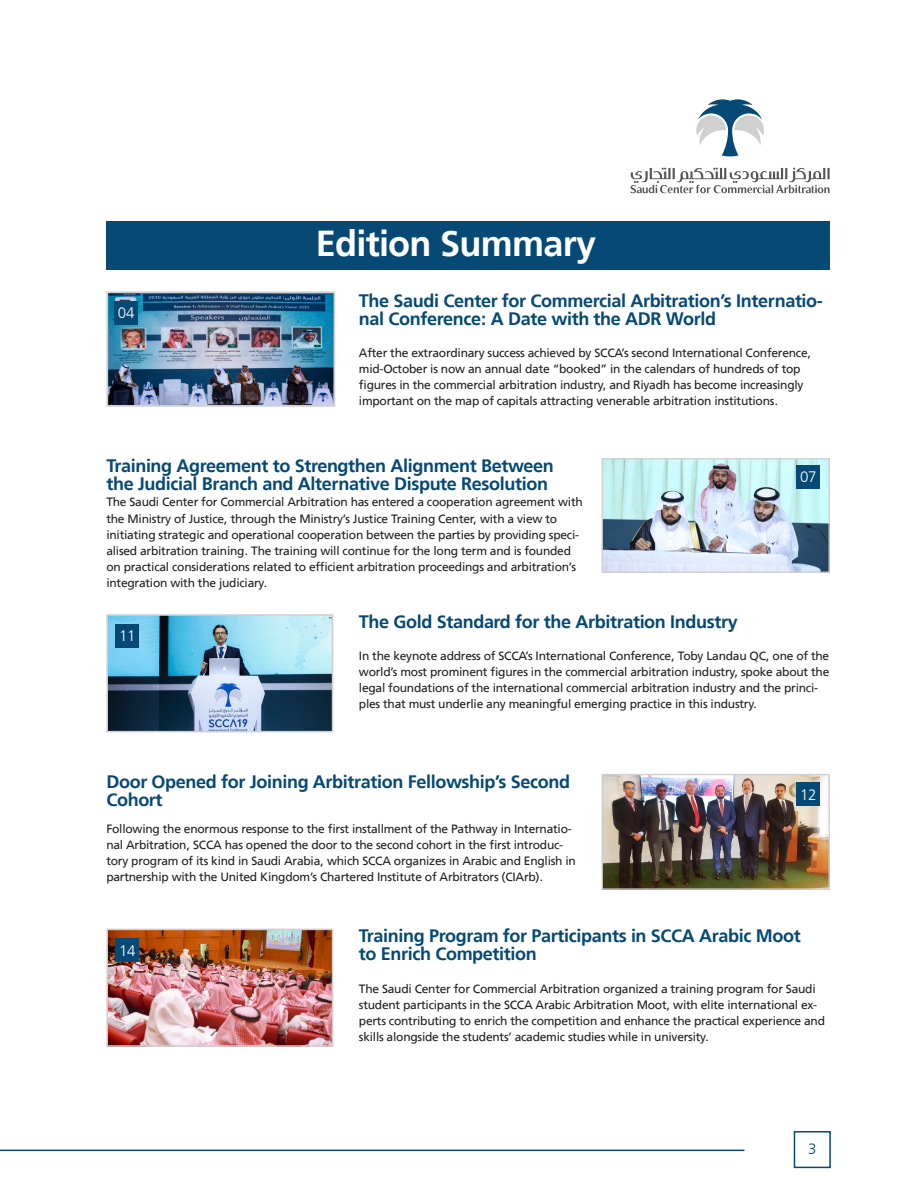
<style>
.page{position:relative;width:915px;height:1191px;background:#fff}
.page>*{position:absolute;margin:0;border:0;box-sizing:border-box;transform-origin:0 0}
.t1{font:700 36px "Frutiger LT Arabic 65";letter-spacing:-.02em;color:#fff}
.t2{font:700 18px/18px "Frutiger LT Arabic 65";letter-spacing:-.02em;color:#064975}
.t3{font:300 15.15px "Frutiger LT Arabic 45";letter-spacing:-.02em;color:#fff}
.t4{font:300 15px "Frutiger LT Arabic 45";color:#064975}
.t5{font:12px/16px "Frutiger LT Arabic 55 Roman";letter-spacing:-.02em;color:#231f20}
</style>
<div class="page">
<svg style="left:696px;top:99px;width:67px;height:57px"></svg>
<svg style="left:630px;top:168px;width:199px;height:25px"></svg>
<div style="left:793px;top:1131px;width:37px;height:37px;border:2px solid #064975"></div>
<hr style="left:0;top:1149px;width:744px;height:2px;background:#064975">
<img style="left:603px;top:460px;width:224px;height:111px">
<div style="left:601px;top:458px;width:228px;height:115px;border:1px solid #d1cfd0"></div>
<div style="left:106px;top:221px;width:723px;height:49px;background:#064975"></div>
<img style="left:109px;top:617px;width:221px;height:112px">
<div style="left:106px;top:614px;width:227px;height:118px;border:2px solid #d1cfd0"></div>
<div style="left:115px;top:624px;width:24px;height:24px;background:#064975"></div>
<img style="left:109px;top:294px;width:223px;height:110px">
<div style="left:106px;top:291px;width:229px;height:116px;border:2px solid #d1cfd0"></div>
<div style="left:114px;top:301px;width:24px;height:24px;background:#064975"></div>
<img style="left:603px;top:776px;width:224px;height:111px">
<div style="left:601px;top:774px;width:228px;height:115px;border:1px solid #d1cfd0"></div>
<div style="left:796px;top:782px;width:23px;height:24px;background:#064975"></div>
<div style="left:796px;top:465px;width:23px;height:24px;background:#064975"></div>
<img style="left:109px;top:931px;width:221px;height:112px">
<div style="left:106px;top:928px;width:227px;height:118px;border:2px solid #d1cfd0"></div>
<div style="left:115px;top:938px;width:24px;height:24px;background:#064975"></div>
<p class="t3" style="left:118px;top:301px;width:18px">04</p>
<p class="t1" style="left:316px;top:214px;width:282px">Edition Summary</p>
<p class="t2" style="left:359px;top:291px;width:465px">The Saudi Center for Commercial Arbitration’s Internatio&shy;nal Conference: A Date with the ADR World</p>
<p class="t5" style="left:359px;top:344px;width:454px">After the extraordinary success achieved by SCCA’s second International Conference, mid-October is now an annual date “booked” in the calendars of hundreds of top figures in the commercial arbitration industry, and Riyadh has become increasingly important on the map of capitals attracting venerable arbitration institutions.</p>
<p class="t2" style="left:106px;top:457px;width:449px">Training Agreement to Strengthen Alignment Between the Judicial Branch and Alternative Dispute Resolution</p>
<p class="t5" style="left:106px;top:494px;width:478px">The Saudi Center for Commercial Arbitration has entered a cooperation agreement with the Ministry of Justice, through the Ministry’s Justice Training Center, with a view to initiating strategic and operational cooperation between the parties by providing speci&shy;alised arbitration training. The training will continue for the long term and is founded on practical considerations related to efficient arbitration proceedings and arbitration’s integration with the judiciary.</p>
<p class="t3" style="left:799px;top:465px;width:18px">07</p>
<p class="t3" style="left:119px;top:624px;width:18px">11</p>
<p class="t2" style="left:359px;top:612px;width:380px">The Gold Standard for the Arbitration Industry</p>
<p class="t5" style="left:359px;top:648px;width:472px">In the keynote address of SCCA’s International Conference, Toby Landau QC, one of the world’s most prominent figures in the commercial arbitration industry, spoke about the legal foundations of the international commercial arbitration industry and the princi&shy;ples that must underlie any meaningful emerging practice in this industry.</p>
<p class="t2" style="left:106px;top:772px;width:465px">Door Opened for Joining Arbitration Fellowship’s Second<br>Cohort</p>
<p class="t5" style="left:106px;top:820px;width:471px">Following the enormous response to the first installment of the Pathway in Internatio&shy;nal Arbitration, SCCA has opened the door to the second cohort in the first introduc&shy;tory program of its kind in Saudi Arabia, which SCCA organizes in Arabic and English in partnership with the United Kingdom’s Chartered Institute of Arbitrators (CIArb).</p>
<p class="t3" style="left:799px;top:782px;width:18px">12</p>
<p class="t3" style="left:119px;top:938px;width:18px">14</p>
<p class="t2" style="left:359px;top:927px;width:443px">Training Program for Participants in SCCA Arabic Moot to Enrich Competition</p>
<p class="t5" style="left:359px;top:980px;width:467px">The Saudi Center for Commercial Arbitration organized a training program for Saudi student participants in the SCCA Arabic Arbitration Moot, with elite international ex&shy;perts contributing to enrich the competition and enhance the practical experience and skills alongside the students’ academic studies while in university.</p>
<p class="t4" style="left:807px;top:1137px;width:10px">3</p>
</div>
